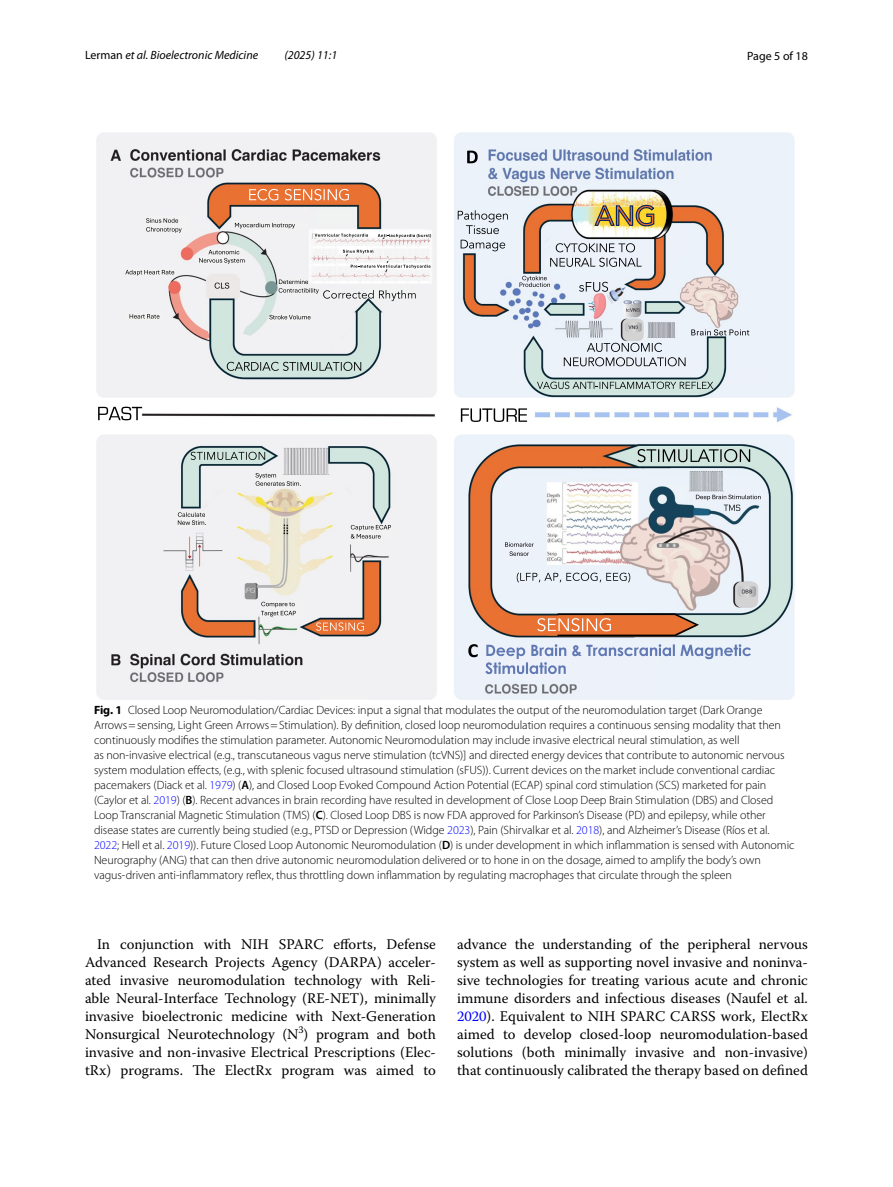
<style>
.page{position:relative;width:893px;height:1187px;background:#fff}
.page>*{position:absolute;margin:0;border:0;box-sizing:border-box;transform-origin:0 0}
.t1{font:14.7px/18px "Warnock Pro";color:#000;text-align:justify}
.t2{font:300 12px/15px "Myriad Pro";letter-spacing:-.005em;color:#000}
.t3{font:italic 12px "Myriad Pro";color:#000}
.t4{font:12px "Myriad Pro";color:#000}
.s1{font-style:normal}
.s2{font-weight:700}
.s3{color:#00f}
.s4{font-weight:600}
</style>
<div class="page">
<img style="left:96px;top:133px;width:699px;height:566px">
<svg style="left:249px;top:189px;width:100px;height:11px"></svg>
<svg style="left:227px;top:362px;width:134px;height:9px"></svg>
<svg style="left:556px;top:243px;width:79px;height:9px"></svg>
<svg style="left:550px;top:258px;width:92px;height:9px"></svg>
<svg style="left:594px;top:205px;width:60px;height:21px"></svg>
<svg style="left:458px;top:210px;width:50px;height:24px"></svg>
<svg style="left:461px;top:240px;width:44px;height:11px"></svg>
<svg style="left:537px;top:381px;width:176px;height:8px"></svg>
<svg style="left:191px;top:451px;width:74px;height:9px"></svg>
<svg style="left:316px;top:622px;width:48px;height:8px"></svg>
<svg style="left:564px;top:343px;width:121px;height:23px;background:#c5cad1"></svg>
<svg style="left:537px;top:613px;width:162px;height:23px;background:#c57347"></svg>
<svg style="left:517px;top:572px;width:113px;height:10px"></svg>
<svg style="left:637px;top:449px;width:113px;height:13px"></svg>
<svg style="left:98px;top:406px;width:44px;height:14px"></svg>
<svg style="left:461px;top:408px;width:66px;height:14px"></svg>
<svg style="left:485px;top:644px;width:266px;height:30px;background:#cfd8eb"></svg>
<svg style="left:146px;top:218px;width:36px;height:15px"></svg>
<svg style="left:125px;top:270px;width:49px;height:5px"></svg>
<svg style="left:130px;top:314px;width:29px;height:4px"></svg>
<svg style="left:199px;top:250px;width:46px;height:14px"></svg>
<svg style="left:235px;top:223px;width:60px;height:5px"></svg>
<svg style="left:279px;top:279px;width:137px;height:22px"></svg>
<svg style="left:269px;top:315px;width:41px;height:4px"></svg>
<svg style="left:215px;top:282px;width:14px;height:6px"></svg>
<svg style="left:256px;top:473px;width:45px;height:13px"></svg>
<svg style="left:178px;top:512px;width:28px;height:13px"></svg>
<svg style="left:351px;top:525px;width:40px;height:13px"></svg>
<svg style="left:261px;top:601px;width:35px;height:15px"></svg>
<svg style="left:519px;top:276px;width:31px;height:11px"></svg>
<svg style="left:696px;top:494px;width:65px;height:17px"></svg>
<svg style="left:505px;top:542px;width:29px;height:14px"></svg>
<svg style="left:467px;top:151px;width:11px;height:12px"></svg>
<svg style="left:468px;top:644px;width:10px;height:13px"></svg>
<svg style="left:691px;top:329px;width:58px;height:6px"></svg>
<svg style="left:579px;top:282px;width:29px;height:10px"></svg>
<svg style="left:378px;top:234px;width:53px;height:4px"></svg>
<svg style="left:315px;top:234px;width:53px;height:3px"></svg>
<svg style="left:343px;top:250px;width:30px;height:3px"></svg>
<svg style="left:351px;top:265px;width:79px;height:3px"></svg>
<p class="t3" style="left:85px;top:48px;width:175px"><span class="s1">Lerman</span> et al. Bioelectronic Medicine</p>
<p class="t3" style="left:284px;top:48px;width:54px">(2025) 11:1</p>
<p class="t4" style="left:747px;top:48px;width:62px">Page 5 of 18</p>
<p class="t2" style="left:94px;top:702px;width:702px"><span class="s2">Fig. 1</span> Closed Loop Neuromodulation/Cardiac Devices: input a signal that modulates the output of the neuromodulation target (Dark Orange Arrows=sensing, Light Green Arrows=Stimulation). By definition, closed loop neuromodulation requires a continuous sensing modality that then continuously modifies the stimulation parameter. Autonomic Neuromodulation may include invasive electrical neural stimulation, as well<br>as non-invasive electrical (e.g., transcutaneous vagus nerve stimulation (tcVNS)] and directed energy devices that contribute to autonomic nervous system modulation effects, (e.g., with splenic focused ultrasound stimulation (sFUS)). Current devices on the market include conventional cardiac pacemakers (Diack et al. <span class="s3">1979</span>) (<span class="s4">A</span>), and Closed Loop Evoked Compound Action Potential (ECAP) spinal cord stimulation (SCS) marketed for pain (Caylor et al. <span class="s3">2019</span>) (<span class="s4">B</span>). Recent advances in brain recording have resulted in development of Close Loop Deep Brain Stimulation (DBS) and Closed Loop Transcranial Magnetic Stimulation (TMS) (<span class="s4">C</span>). Closed Loop DBS is now FDA approved for Parkinson’s Disease (PD) and epilepsy, while other disease states are currently being studied (e.g., PTSD or Depression (Widge <span class="s3">2023</span>), Pain (Shirvalkar et al. <span class="s3">2018</span>), and Alzheimer’s Disease (Ríos et al.<br><span class="s3">2022</span>; Hell et al. <span class="s3">2019</span>)). Future Closed Loop Autonomic Neuromodulation (<span class="s4">D</span>) is under development in which inflammation is sensed with Autonomic Neurography (ANG) that can then drive autonomic neuromodulation delivered or to hone in on the dosage, aimed to amplify the body’s own vagus-driven anti-inflammatory reflex, thus throttling down inflammation by regulating macrophages that circulate through the spleen</p>
<p class="t1" style="left:85px;top:935px;width:352px;text-indent:12px">In conjunction with NIH SPARC efforts, Defense Advanced Research Projects Agency (DARPA) acceler&shy;ated invasive neuromodulation technology with Reli&shy;able Neural-Interface Technology (RE-NET), minimally invasive bioelectronic medicine with Next-Generation Nonsurgical Neurotechnology (N<sup>3</sup>) program and both invasive and non-invasive Electrical Prescriptions (Elec&shy;tRx) programs. The ElectRx program was aimed to</p>
<p class="t1" style="left:457px;top:935px;width:352px">advance the understanding of the peripheral nervous system as well as supporting novel invasive and noninva&shy;sive technologies for treating various acute and chronic immune disorders and infectious diseases (Naufel et al.<br><span class="s3">2020</span>). Equivalent to NIH SPARC CARSS work, ElectRx aimed to develop closed-loop neuromodulation-based solutions (both minimally invasive and non-invasive) that continuously calibrated the therapy based on defined</p>
</div>
